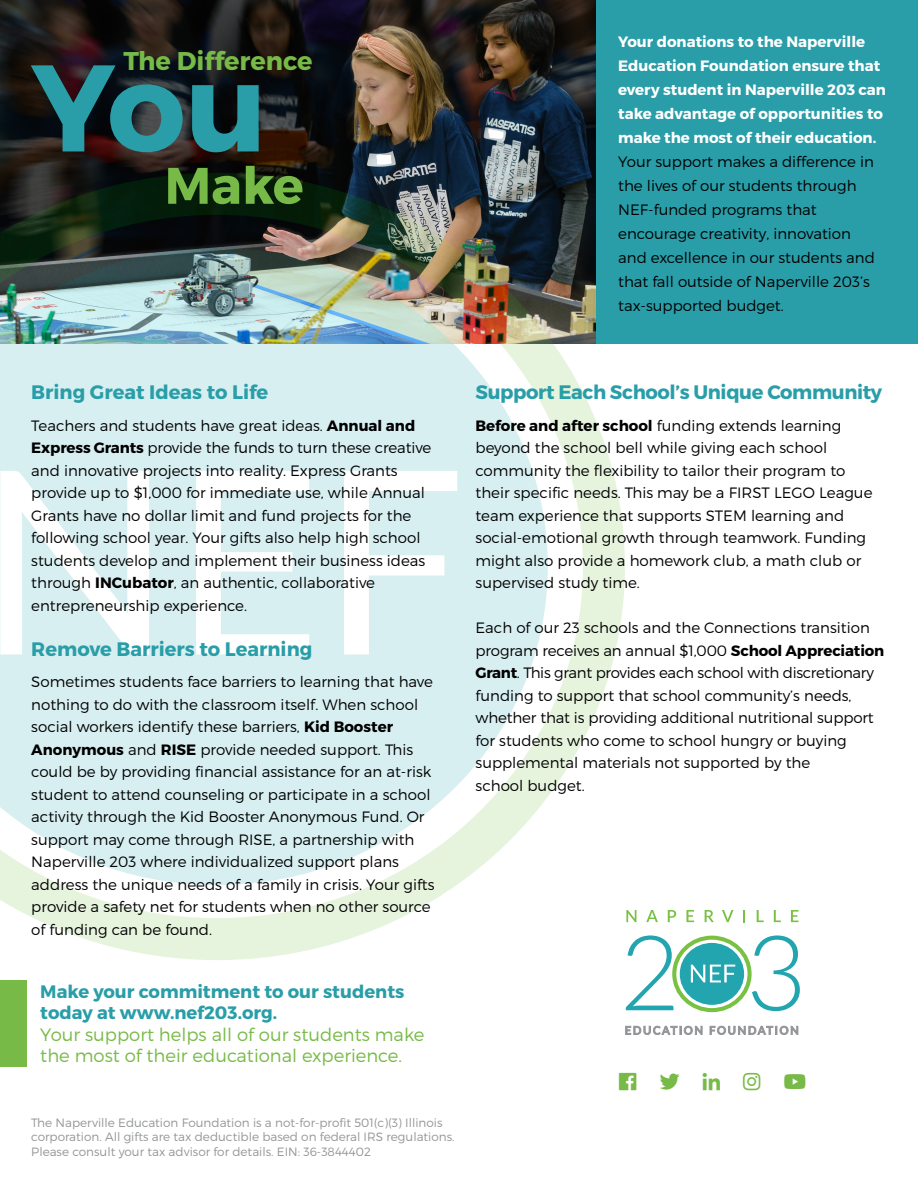
<style>
.page{position:relative;width:918px;height:1188px;background:#fff}
.page>*{position:absolute;margin:0;border:0;box-sizing:border-box;transform-origin:0 0}
.t1{font:700 123px "Montserrat";color:#299ea8}
.t2{font:700 51.3px "Montserrat";color:#77ba47}
.t3{font:700 25.65px "Montserrat";color:#77ba47}
.t4{font:700 19.5px "Montserrat";letter-spacing:-.005em;color:#299ea8}
.t5{font:300 18px/21.6px "Montserrat";color:#77ba47}
.t6{font:700 18px/21.6px "Montserrat";color:#299ea8}
.t7{font:300 15px/22.5px "Montserrat";color:#000001}
.t8{font:700 15px/24px "Montserrat";color:#fff}
.t9{font:300 12px/14.4px "Montserrat";color:#939598}
.s1{font-weight:300;color:#000001}
.s2{font-weight:700}
</style>
<div class="page">
<div style="left:535px;top:0;width:383px;height:343px;background:#299ea8"></div>
<img style="left:0;top:0;width:595px;height:173px">
<svg style="left:0;top:173px;width:625px;height:787px"></svg>
<svg style="left:0;top:248px;width:548px;height:637px;background:#ccdfde"></svg>
<svg style="left:0;top:471px;width:149px;height:183px"></svg>
<svg style="left:196px;top:471px;width:113px;height:183px"></svg>
<svg style="left:344px;top:471px;width:113px;height:183px"></svg>
<div style="left:672px;top:936px;width:80px;height:76px;border:4px solid #79c142;border-radius:50%"></div>
<div style="left:680px;top:943px;width:64px;height:62px;background:#23a5b0;border-radius:50%"></div>
<svg style="left:626px;top:935px;width:47px;height:75px"></svg>
<svg style="left:752px;top:935px;width:48px;height:76px"></svg>
<svg style="left:691px;top:965px;width:44px;height:17px"></svg>
<svg style="left:625px;top:1025px;width:77px;height:10px"></svg>
<svg style="left:710px;top:1025px;width:88px;height:10px"></svg>
<svg style="left:626px;top:910px;width:10px;height:12px"></svg>
<svg style="left:646px;top:910px;width:12px;height:12px"></svg>
<svg style="left:668px;top:910px;width:8px;height:12px"></svg>
<svg style="left:686px;top:910px;width:8px;height:12px"></svg>
<svg style="left:705px;top:910px;width:9px;height:12px"></svg>
<svg style="left:722px;top:910px;width:12px;height:12px"></svg>
<svg style="left:743px;top:910px;width:2px;height:12px"></svg>
<svg style="left:757px;top:910px;width:7px;height:12px"></svg>
<svg style="left:774px;top:910px;width:7px;height:12px"></svg>
<svg style="left:791px;top:910px;width:8px;height:12px"></svg>
<div style="left:0;top:980px;width:27px;height:86px;background:#77ba47"></div>
<p class="t3" style="left:124px;top:45px;width:191px">The Difference</p>
<p class="t1" style="left:31px;top:32px;width:237px">You</p>
<p class="t2" style="left:165px;top:154px;width:141px">Make</p>
<p class="t8" style="left:618px;top:30px;width:269px">Your donations to the Naperville Education Foundation ensure that every student in Naperville 203 can take advantage of opportunities to make the most of their education.<br><span class="s1">Your support makes a difference in the lives of our students through NEF-funded programs that</span></p>
<p class="t7" style="left:618px;top:221px;width:258px;line-height:24px">encourage creativity, innovation and excellence in our students and that fall outside of Naperville 203’s tax-supported budget.</p>
<p class="t4" style="left:31px;top:380px;width:238px">Bring Great Ideas to Life</p>
<p class="t7" style="left:31px;top:414px;width:401px">Teachers and students have great ideas. <span class="s2">Annual and Express Grants</span> provide the funds to turn these creative and innovative projects into reality. Express Grants provide up to $1,000 for immediate use, while Annual Grants have no dollar limit and fund projects for the following school year. Your gifts also help high school students develop and implement their business ideas through <span class="s2">INCubator</span>, an authentic, collaborative</p>
<p class="t7" style="left:31px;top:594px;width:217px">entrepreneurship experience.</p>
<p class="t4" style="left:31px;top:637px;width:283px">Remove Barriers to Learning</p>
<p class="t7" style="left:31px;top:670px;width:405px">Sometimes students face barriers to learning that have nothing to do with the classroom itself. When school social workers identify these barriers, <span class="s2">Kid Booster Anonymous</span> and <span class="s2">RISE</span> provide needed support. This could be by providing financial assistance for an at-risk student to attend counseling or participate in a school activity through the Kid Booster Anonymous Fund. Or support may come through RISE, a partnership with Naperville 203 where individualized support plans address the unique needs of a family in crisis. Your gifts provide a safety net for students when no other source of funding can be found.</p>
<p class="t6" style="left:40px;top:981px;width:366px">Make your commitment to our students today at www.nef203.org.</p>
<p class="t5" style="left:40px;top:1023px;width:386px">Your support helps all of our students make the most of their educational experience.</p>
<p class="t9" style="left:31px;top:1115px;width:425px">The Naperville Education Foundation is a not-for-profit 501(c)(3) Illinois corporation. All gifts are tax deductible based on federal IRS regulations.<br>Please consult your tax advisor for details. EIN: 36-3844402</p>
<p class="t4" style="left:476px;top:380px;width:408px">Support Each School’s Unique Community</p>
<p class="t7" style="left:476px;top:414px;width:367px"><span class="s2">Before and after school</span> funding extends learning</p>
<p class="t7" style="left:476px;top:436px;width:353px">beyond the school bell while giving each school</p>
<p class="t7" style="left:476px;top:459px;width:398px">community the flexibility to tailor their program to their specific needs. This may be a FIRST LEGO League team experience that supports STEM learning and social-emotional growth through teamwork. Funding might also provide a homework club, a math club or supervised study time.</p>
<p class="t7" style="left:476px;top:616px;width:410px">Each of our 23 schools and the Connections transition program receives an annual $1,000 <span class="s2">School Appreciation Grant</span>. This grant provides each school with discretionary funding to support that school community’s needs, whether that is providing additional nutritional support for students who come to school hungry or buying</p>
<p class="t7" style="left:476px;top:751px;width:336px">supplemental materials not supported by the</p>
<p class="t7" style="left:476px;top:774px;width:111px">school budget.</p>
</div>
